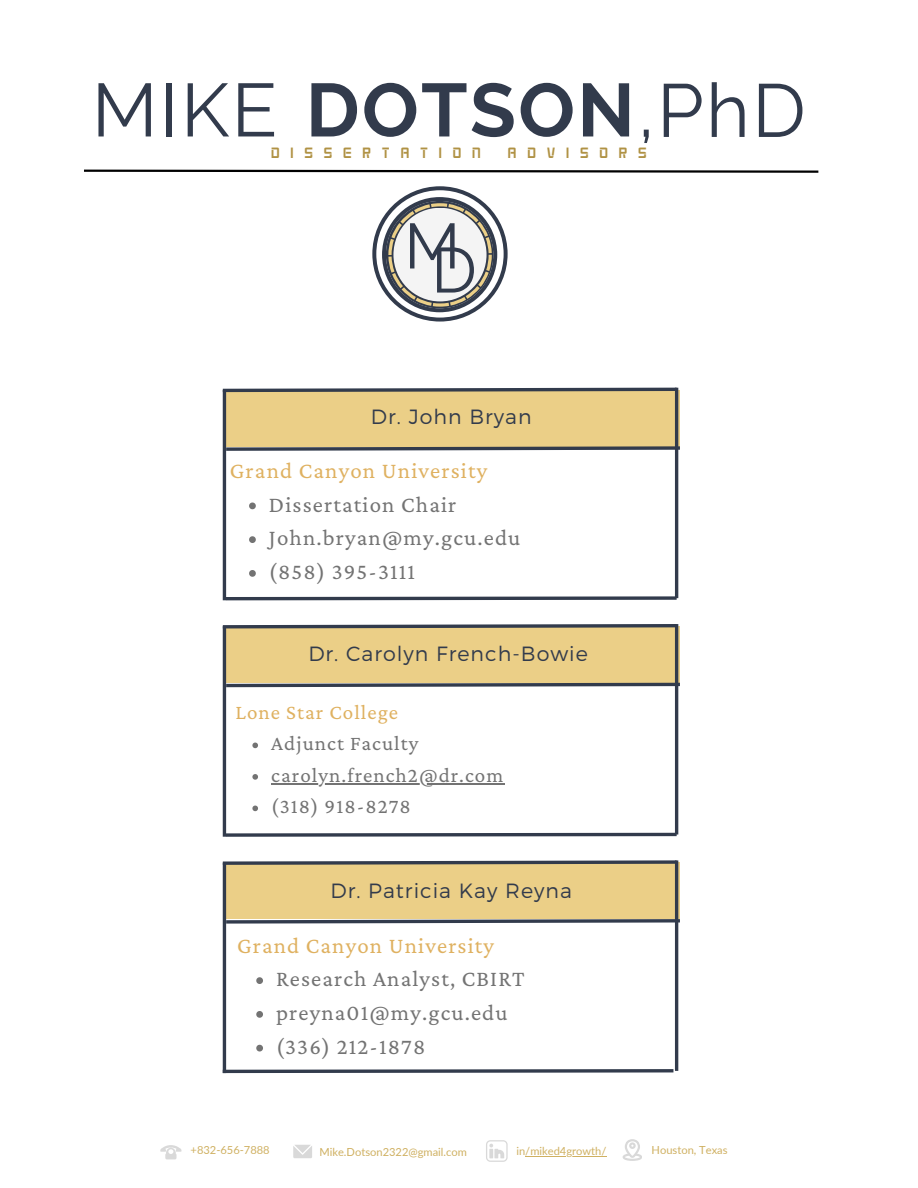
<style>
.page{position:relative;width:918px;height:1188px;background:#fff}
.page>*{position:absolute;margin:0;border:0;box-sizing:border-box;transform-origin:0 0}
.t1{font:75px "Raleway";letter-spacing:.03em;color:#323b4c}
.t2{font:63.75px "Raleway";color:#323b4c}
.t3{font:22.95px/33.8px "Crimson Pro";letter-spacing:.05em;color:#737373}
.t4{font:22.95px "Crimson Pro";letter-spacing:.05em;color:#dfb160}
.t5{font:21px/31.5px "Crimson Pro";letter-spacing:.05em;color:#737373}
.t6{font:21px "Crimson Pro";letter-spacing:.05em;color:#dfb160}
.t7{font:300 20.55px "Montserrat";letter-spacing:.05em;color:#323b4c}
.t8{font:15px "Roller";letter-spacing:.725em;color:#b09244}
.t9{font:11.1px "Lato";color:#cfb061}
.s1{font-weight:700}
</style>
<div class="page">
<svg style="left:372px;top:186px;width:135px;height:135px"></svg>
<div style="left:393px;top:208px;width:94px;height:93px;background:#f4f4f4;border-radius:50%"></div>
<svg style="left:160px;top:1145px;width:22px;height:14px"></svg>
<svg style="left:486px;top:1140px;width:21px;height:22px"></svg>
<hr style="left:525px;top:1156px;width:81px;height:1px;background:#cfb061">
<svg style="left:293px;top:1145px;width:19px;height:13px"></svg>
<svg style="left:623px;top:1139px;width:19px;height:22px"></svg>
<svg style="left:249px;top:503px;width:7px;height:6px"></svg>
<svg style="left:249px;top:536px;width:7px;height:7px"></svg>
<svg style="left:249px;top:570px;width:7px;height:7px"></svg>
<div style="left:223px;top:390px;width:457px;height:56px;background:#ebcf87"></div>
<svg style="left:222px;top:387px;width:457px;height:7px"></svg>
<svg style="left:223px;top:595px;width:456px;height:6px"></svg>
<hr style="left:223px;top:390px;width:3px;height:210px;background:#323b4c">
<svg style="left:226px;top:445px;width:454px;height:8px"></svg>
<hr style="left:675px;top:388px;width:3px;height:210px;background:#323b4c">
<svg style="left:252px;top:743px;width:6px;height:5px"></svg>
<svg style="left:252px;top:774px;width:6px;height:6px"></svg>
<hr style="left:271px;top:783px;width:233px;height:1px;background:#737373">
<svg style="left:252px;top:806px;width:6px;height:5px"></svg>
<div style="left:223px;top:626px;width:457px;height:57px;background:#ebcf87"></div>
<svg style="left:222px;top:624px;width:457px;height:6px"></svg>
<svg style="left:226px;top:831px;width:453px;height:6px"></svg>
<hr style="left:223px;top:626px;width:3px;height:211px;background:#323b4c">
<hr style="left:675px;top:624px;width:3px;height:211px;background:#323b4c">
<svg style="left:226px;top:681px;width:454px;height:8px"></svg>
<svg style="left:222px;top:1067px;width:453px;height:7px"></svg>
<svg style="left:256px;top:977px;width:7px;height:7px"></svg>
<svg style="left:256px;top:1011px;width:7px;height:7px"></svg>
<svg style="left:256px;top:1045px;width:7px;height:7px"></svg>
<div style="left:223px;top:863px;width:457px;height:56px;background:#ebcf87"></div>
<svg style="left:222px;top:860px;width:458px;height:7px"></svg>
<hr style="left:223px;top:863px;width:3px;height:210px;background:#323b4c">
<hr style="left:675px;top:860px;width:3px;height:211px;background:#323b4c">
<svg style="left:226px;top:917px;width:454px;height:8px"></svg>
<svg style="left:84px;top:169px;width:735px;height:4px"></svg>
<h1 class="t1" style="left:92px;top:67px;width:716px">MIKE <span class="s1">DOTSON</span>,PhD</h1>
<p class="t8" style="left:271px;top:145px;width:211px">DISSERTATION</p>
<p class="t8" style="left:508px;top:145px;width:140px">ADVISORS</p>
<h2 class="t2" style="left:404px;top:209px;width:74px">M<sub>D</sub></h2>
<p class="t7" style="left:371px;top:404px;width:162px">Dr. John Bryan</p>
<p class="t4" style="left:230px;top:456px;width:259px">Grand Canyon University</p>
<p class="t3" style="left:269px;top:487px;width:253px">Dissertation Chair<br>John.bryan@my.gcu.edu (858) 395-3111</p>
<p class="t7" style="left:308px;top:642px;width:281px">Dr. Carolyn French-Bowie</p>
<p class="t6" style="left:236px;top:699px;width:164px">Lone Star College</p>
<p class="t5" style="left:271px;top:728px;width:234px">Adjunct Faculty carolyn.french2@dr.com (318) 918-8278</p>
<p class="t7" style="left:330px;top:878px;width:243px">Dr. Patricia Kay Rey na</p>
<p class="t4" style="left:237px;top:930px;width:259px">Grand Canyon University</p>
<p class="t3" style="left:276px;top:962px;width:250px">Research Analyst, CBIRT preyna01@my.gcu.edu (336) 212-1878</p>
<p class="t9" style="left:191px;top:1142px;width:81px">+832-656-7888</p>
<p class="t9" style="left:319px;top:1144px;width:149px">Mike.Dotson2322@gmail.com</p>
<p class="t9" style="left:516px;top:1143px;width:92px">in/miked4growth/</p>
<p class="t9" style="left:652px;top:1142px;width:78px">Houston, Texas</p>
</div>
